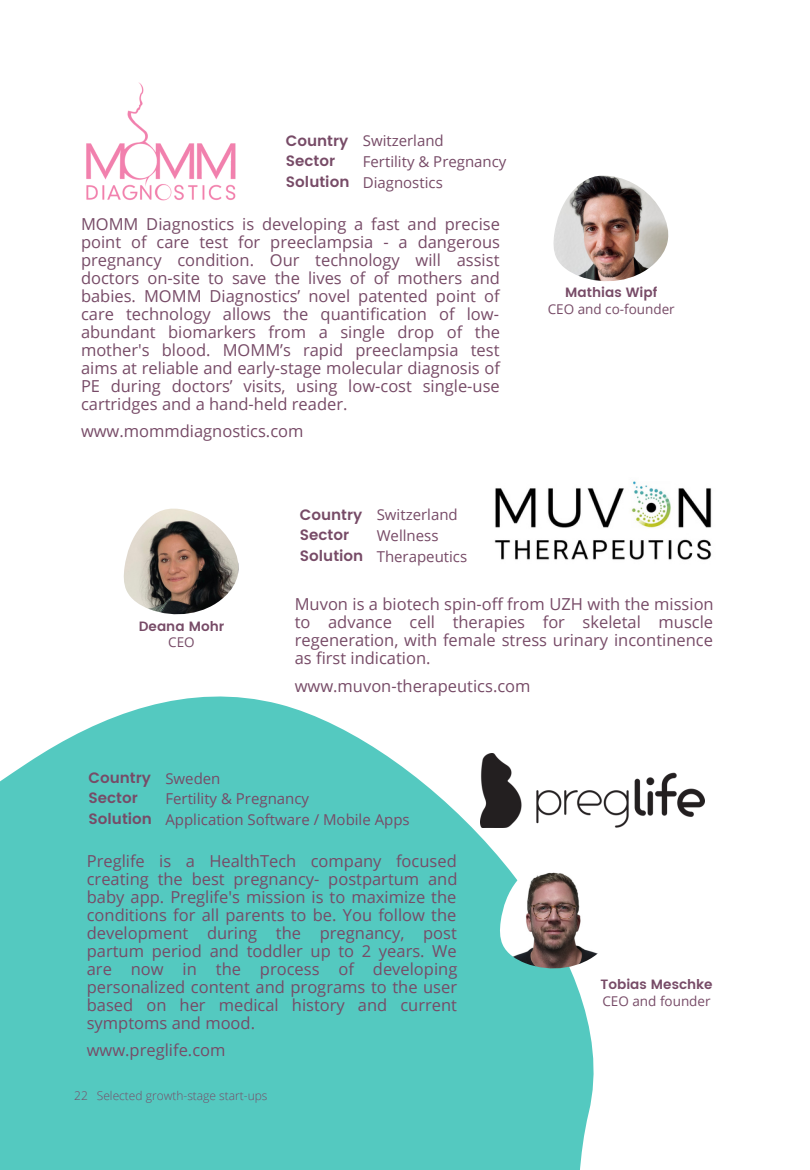
<style>
.page{position:relative;width:810px;height:1170px;background:#fff}
.page>*{position:absolute;margin:0;border:0;box-sizing:border-box;transform-origin:0 0}
.t1{font:16.5px/18px "Open Sans";color:#774b67;text-align:justify}
.t2{font:15px/20.7px "Open Sans";color:#774b67}
.t3{font:600 15px/20.5px "Poppins";color:#774b67}
.t4{font:600 13.5px "Poppins";color:#774b67}
.t5{font:13.5px "Open Sans";color:#774b67}
.t6{font:300 12px "Open Sans";color:#774b67}
</style>
<div class="page">
<img style="left:554px;top:175px;width:114px;height:106px">
<img style="left:123px;top:509px;width:115px;height:93px">
<svg style="left:0;top:602px;width:594px;height:568px;fill:#54c9c0"></svg>
<img style="left:499px;top:861px;width:99px;height:112px">
<img style="left:86px;top:82px;width:150px;height:119px">
<img style="left:494px;top:481px;width:218px;height:79px">
<img style="left:481px;top:753px;width:223px;height:75px">
<p class="t3" style="left:286px;top:130px;width:65px">Country<br>Sector<br>Solution</p>
<p class="t2" style="left:363px;top:130px;width:145px">Switzerland<br>Fertility &amp; Pregnancy<br>Diagnostics</p>
<p class="t1" style="left:81px;top:214px;width:421px">MOMM Diagnostics is developing a fast and precise point of care test for preeclampsia - a dangerous pregnancy condition. Our technology will assist doctors on-site to save the lives of of mothers and babies. MOMM Diagnostics’ novel patented point of care technology allows the quantification of low&shy;abundant biomarkers from a single drop of the mother's blood. MOMM’s rapid preeclampsia test aims at reliable and early-stage molecular diagnosis of PE during doctors’ visits, using low-cost single-use cartridges and a hand-held reader.</p>
<p class="t1" style="left:81px;top:422px;width:224px">www.mommdiagnostics.com</p>
<p class="t4" style="left:565px;top:285px;width:94px">Mathias Wipf</p>
<p class="t5" style="left:548px;top:300px;width:129px">CEO and co-founder</p>
<p class="t4" style="left:139px;top:618px;width:87px">Deana Mohr</p>
<p class="t5" style="left:168px;top:633px;width:28px">CEO</p>
<p class="t3" style="left:300px;top:504px;width:65px">Country<br>Sector<br>Solution</p>
<p class="t2" style="left:377px;top:504px;width:92px">Switzerland<br>Wellness<br>Therapeutics</p>
<p class="t1" style="left:295px;top:595px;width:420px">Muvon is a biotech spin-off from UZH with the mission to advance cell therapies for skeletal muscle regeneration, with female stress urinary incontinence as first indication.</p>
<p class="t1" style="left:295px;top:676px;width:237px">www.muvon-therapeutics.com</p>
<p class="t3" style="left:89px;top:767px;width:65px">Country<br>Sector<br>Solution</p>
<p class="t2" style="left:165px;top:767px;width:246px">Sweden<br>Fertility &amp; Pregnancy<br>Application Software / Mobile Apps</p>
<p class="t1" style="left:87px;top:851px;width:372px">Preglife is a HealthTech company focused creating the best pregnancy- postpartum and baby app. Preglife's mission is to maximize the conditions for all parents to be. You follow the development during the pregnancy, post partum period and toddler up to 2 years. We are now in the process of developing personalized content and programs to the user based on her medical history and current symptoms and mood.</p>
<p class="t1" style="left:87px;top:1041px;width:140px">www.preglife.com</p>
<p class="t6" style="left:74px;top:1087px;width:195px">22 Selected growth-stage start-ups</p>
<p class="t4" style="left:600px;top:977px;width:114px">Tobias Meschke</p>
<p class="t5" style="left:602px;top:991px;width:110px">CEO and founder</p>
</div>
